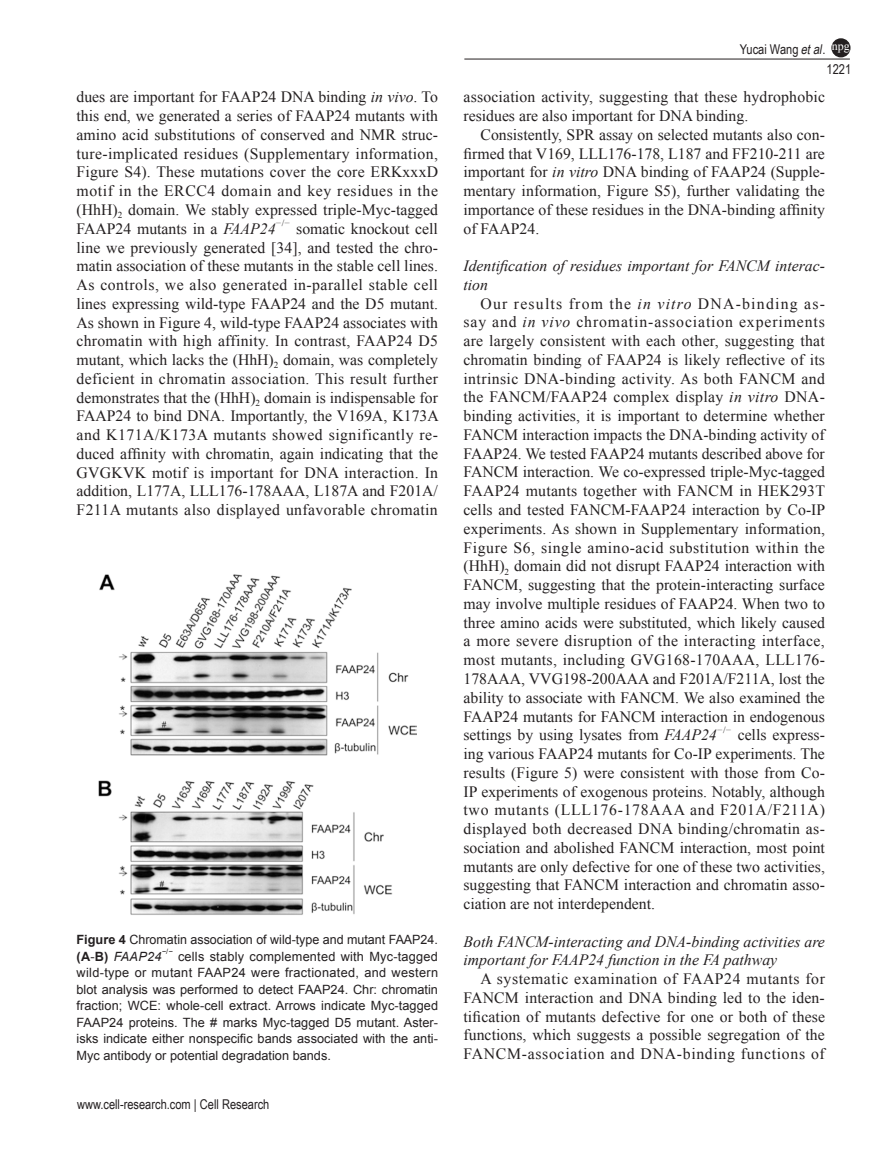
<style>
.page{position:relative;width:893px;height:1170px;background:#fff}
.page>*{position:absolute;margin:0;border:0;box-sizing:border-box;transform-origin:0 0}
.t1{font:15.75px/18.8px "Times New Roman";letter-spacing:.005em;color:#231f20;text-align:justify}
.t2{font:15.75px "Times New Roman PSMT2";color:#231f20}
.t3{font:italic 15.75px/18.8px "Times New Roman";color:#231f20}
.t4{font:15.75px "Times New Roman PS Italic MT2";color:#231f20}
.t5{font:15.75px "Times New Roman";letter-spacing:.055em;color:#231f20}
.t6{font:15.75px "Times New Roman";letter-spacing:.08em;color:#231f20}
.t7{font:13.5px "Arial Narrow";color:#231f20}
.t8{font:12.75px/16.5px "Arial MT2";color:#231f20;text-align:justify}
.t9{font:12.75px "Arial";color:#231f20}
.t10{font:12.75px "Arial Italic MT2";letter-spacing:.015em;color:#231f20}
.t11{font:12px "Times New Roman";color:#fff}
.t12{font:9.15px "Times New Roman PS Italic MT2";color:#231f20}
.t13{font:italic 7.5px "Arial";color:#231f20}
.s1{font-style:italic}
.s2{font-family:"Times New Roman"}
.s3{font-family:"Arial";font-weight:700}
.s4{font-family:"Arial MT2"}
.s5{font-style:normal}
.s6{font-family:"Times New Roman";font-style:italic}
</style>
<div class="page">
<hr style="left:464px;top:59px;width:386px;height:1px;background:#231f20">
<div style="left:832px;top:39px;width:18px;height:18px;background:#231f20;border-radius:50%"></div>
<div style="left:831px;top:38px;width:19px;height:19px;border:2px solid #231f20;border-radius:50%"></div>
<img style="left:98px;top:574px;width:318px;height:341px">
<p class="t1" style="left:77px;top:87px;width:363px">dues are important for FAAP24 DNA binding <span class="s1">in vivo</span>. To this end, we generated a series of FAAP24 mutants with amino acid substitutions of conserved and NMR struc&shy;ture-implicated residues (Supplementary information, Figure S4). These mutations cover the core ERKxxxD motif in the ERCC4 domain and key residues in the (HhH)<sub>2</sub> domain. We stably expressed triple-Myc-tagged FAAP24 mutants in a <span class="s1">FAAP24</span></p>
<p class="t12" style="left:276px;top:217px;width:16px">−<span class="s2">/</span>−</p>
<p class="t1" style="left:77px;top:219px;width:364px;text-indent:220px">somatic knockout cell line we previously generated [34], and tested the chro&shy;matin association of these mutants in the stable cell lines.<br>As controls, we also generated in-parallel stable cell lines expressing wild-type FAAP24 and the D5 mutant.<br>As shown in Figure 4, wild-type FAAP24 associates with chromatin with high affinity. In contrast, FAAP24 D5 mutant, which lacks the (HhH)<sub>2</sub> domain, was completely deficient in chromatin association. This result further demonstrates that the (HhH)<sub>2</sub> domain is indispensable for FAAP24 to bind DNA. Importantly, the V169A, K173A and K171A/K173A mutants showed significantly re-</p>
<p class="t2" style="left:77px;top:443px;width:363px">duced affinity with chromatin, again indicating that the</p>
<p class="t1" style="left:77px;top:462px;width:363px">GVGKVK motif is important for DNA interaction. In addition, L177A, LLL176-178AAA, L187A and F201A/ F211A mutants also displayed unfavorable chromatin</p>
<p class="t8" style="left:77px;top:931px;width:363px"><span class="s3">Figure 4</span> Chromatin association of wild-type and mutant FAAP24.</p>
<p class="t10" style="left:77px;top:947px;width:86px"><span class="s3">(A</span><span class="s4">-</span><span class="s3">B)</span> FAAP24</p>
<p class="t13" style="left:162px;top:946px;width:13px">−<span class="s5">/</span>−</p>
<p class="t8" style="left:77px;top:947px;width:363px;text-indent:101px">cells stably complemented with Myc-tagged wild-type or mutant FAAP24 were fractionated, and western blot analysis was performed to detect FAAP24. Chr: chromatin fraction; WCE: whole-cell extract. Arrows indicate Myc-tagged FAAP24 proteins. The # marks Myc-tagged D5 mutant. Aster-</p>
<p class="t9" style="left:77px;top:1030px;width:363px">isks indicate either nonspecific bands associated with the anti-</p>
<p class="t8" style="left:77px;top:1046px;width:256px">Myc antibody or potential degradation bands.</p>
<p class="t7" style="left:77px;top:1094px;width:194px">www.cell-research.com | Cell Research</p>
<p class="t11" style="left:832px;top:38px;width:19px">npg</p>
<p class="t7" style="left:740px;top:40px;width:87px">Yucai Wang <span class="s1">etal</span>.</p>
<p class="t7" style="left:826px;top:59px;width:26px">1221</p>
<p class="t1" style="left:463px;top:87px;width:363px">association activity, suggesting that these hydrophobic residues are also important for DNA binding.</p>
<p class="t1" style="left:480px;top:125px;width:346px">Consistently, SPR assay on selected mutants also con-</p>
<p class="t2" style="left:463px;top:143px;width:363px">firmed that V169, LLL176-178, L187 and FF210-211 are</p>
<p class="t1" style="left:463px;top:162px;width:363px">important for <span class="s1">in vitro</span> DNA binding of FAAP24 (Supple&shy;mentary information, Figure S5), further validating the</p>
<p class="t2" style="left:463px;top:199px;width:363px">importance of these residues in the DNA-binding affinity</p>
<p class="t1" style="left:463px;top:219px;width:77px">of FAAP24.</p>
<p class="t4" style="left:463px;top:255px;width:363px">Identification of residues important for FANCM interac<span class="s6">-</span></p>
<p class="t3" style="left:463px;top:275px;width:26px">tion</p>
<p class="t6" style="left:480px;top:293px;width:346px">Our results from the <span class="s1">in vitro</span> DNA-binding as-</p>
<p class="t5" style="left:463px;top:311px;width:363px">say and <span class="s1">in vivo</span> chromatin-association experiments</p>
<p class="t1" style="left:463px;top:331px;width:363px">are largely consistent with each other, suggesting that</p>
<p class="t2" style="left:463px;top:349px;width:363px">chromatin binding of FAAP24 is likely reflective of its</p>
<p class="t1" style="left:463px;top:369px;width:363px">intrinsic DNA-binding activity. As both FANCM and the FANCM/FAAP24 complex display <span class="s1">in vitro</span> DNA&shy;binding activities, it is important to determine whether FANCM interaction impacts the DNA-binding activity of FAAP24. We tested FAAP24 mutants described above for FANCM interaction. We co-expressed triple-Myc-tagged FAAP24 mutants together with FANCM in HEK293T cells and tested FANCM-FAAP24 interaction by Co-IP experiments. As shown in Supplementary information, Figure S6, single amino-acid substitution within the (HhH)<sub>2</sub> domain did not disrupt FAAP24 interaction with FANCM, suggesting that the protein-interacting surface may involve multiple residues of FAAP24. When two to three amino acids were substituted, which likely caused a more severe disruption of the interacting interface, most mutants, including GVG168-170AAA, LLL176- 178AAA, VVG198-200AAA and F201A/F211A, lost the ability to associate with FANCM. We also examined the FAAP24 mutants for FANCM interaction in endogenous settings by using lysates from <span class="s1">FAAP24</span></p>
<p class="t12" style="left:717px;top:723px;width:16px">−<span class="s2">/</span>−</p>
<p class="t1" style="left:463px;top:725px;width:363px;text-indent:274px">cells express&shy;ing various FAAP24 mutants for Co-IP experiments. The results (Figure 5) were consistent with those from Co-IP experiments of exogenous proteins. Notably, although two mutants (LLL176-178AAA and F201A/F211A) displayed both decreased DNA binding/chromatin as&shy;sociation and abolished FANCM interaction, most point mutants are only defective for one of these two activities, suggesting that FANCM interaction and chromatin asso&shy;ciation are not interdependent.</p>
<p class="t3" style="left:463px;top:931px;width:363px">Both FANCM-interacting and DNA-binding activities are important for FAAP24 function in the FA pathway</p>
<p class="t1" style="left:463px;top:969px;width:363px;text-align:right">A systematic examination of FAAP24 mutants for<br>FANCM interaction and DNA binding led to the iden-</p>
<p class="t2" style="left:463px;top:1005px;width:363px">tification of mutants defective for one or both of these</p>
<p class="t1" style="left:463px;top:1025px;width:363px">functions, which suggests a possible segregation of the<br>FANCM-association and DNA-binding functions of</p>
</div>
